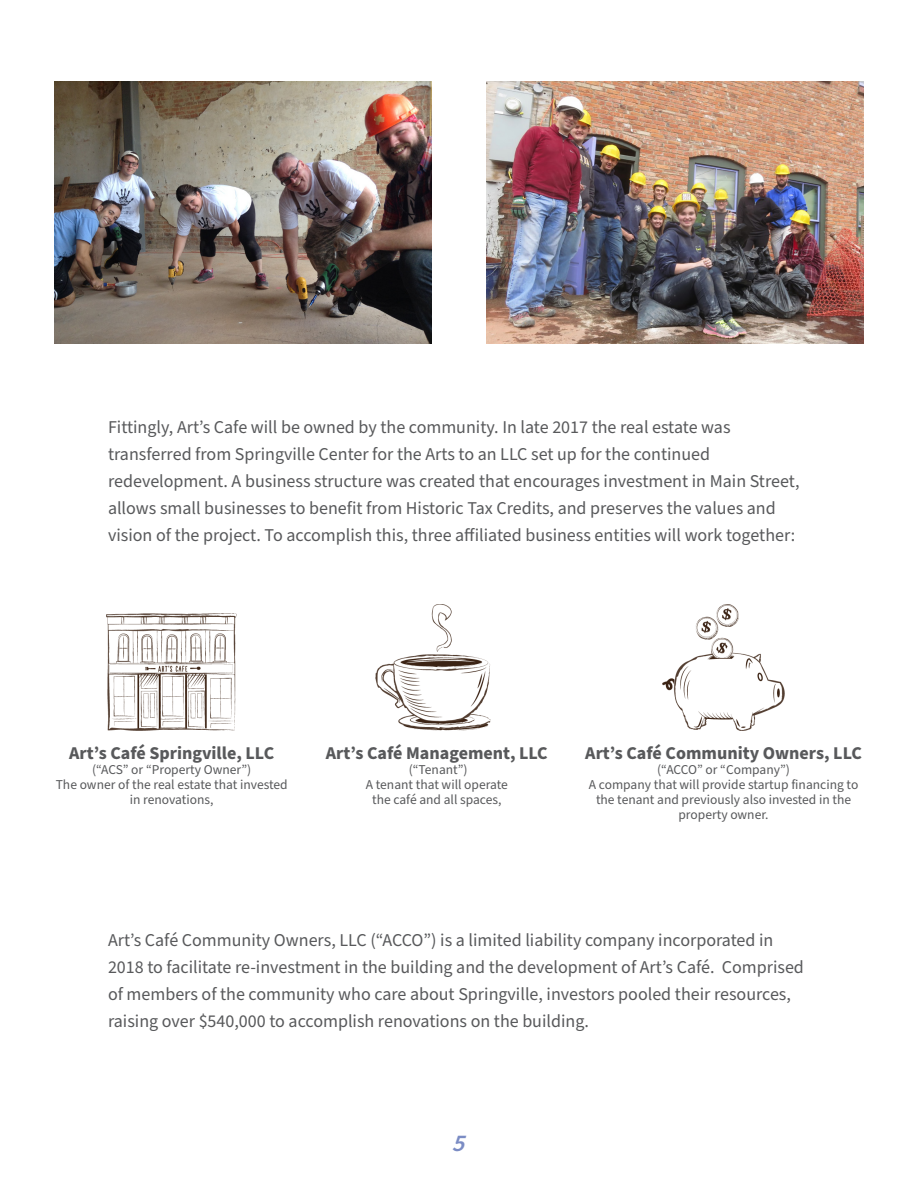
<style>
.page{position:relative;width:918px;height:1188px;background:#fff}
.page>*{position:absolute;margin:0;border:0;box-sizing:border-box;transform-origin:0 0}
.t1{font:italic 600 24px "Source Sans Pro";color:#7b8cc4}
.t2{font:18px/27px "Source Sans Pro";color:#58595b}
.t3{font:700 18px "Source Sans Pro";color:#58595b}
.t4{font:13.5px/15px "Source Sans Pro";color:#58595b;text-align:center}
</style>
<div class="page">
<img style="left:54px;top:81px;width:378px;height:262px">
<img style="left:662px;top:604px;width:123px;height:126px">
<img style="left:107px;top:613px;width:130px;height:117px">
<img style="left:376px;top:604px;width:114px;height:126px">
<img style="left:486px;top:81px;width:378px;height:262px">
<p class="t2" style="left:108px;top:415px;width:693px">Fittingly, Art’s Cafe will be owned by the community. In late 2017 the real estate was transferred from Springville Center for the Arts to an LLC set up for the continued redevelopment. A business structure was created that encourages investment in Main Street, allows small businesses to benefit from Historic Tax Credits, and preserves the values and vision of the project. To accomplish this, three affiliated business entities will work together:</p>
<p class="t3" style="left:69px;top:741px;width:206px">Art’s Café Springville, LLC</p>
<p class="t4" style="left:92px;top:762px;width:161px">(“ACS” or “Property Owner”)</p>
<p class="t4" style="left:56px;top:777px;width:233px">The owner of the real estate that invested in renovations,</p>
<p class="t3" style="left:326px;top:741px;width:223px">Art’s Café Management, LLC</p>
<p class="t4" style="left:409px;top:762px;width:60px">(“Tenant”)</p>
<p class="t4" style="left:366px;top:777px;width:143px">A tenant that will operate</p>
<p class="t4" style="left:372px;top:792px;width:131px">the café and all spaces,</p>
<p class="t3" style="left:585px;top:741px;width:278px">Art’s Café Community Owners, LLC</p>
<p class="t4" style="left:657px;top:762px;width:134px">(“ACCO” or “Company”)</p>
<p class="t4" style="left:589px;top:777px;width:271px">A company that will provide startup financing to the tenant and previously also invested in the property owner.</p>
<p class="t2" style="left:108px;top:928px;width:697px">Art’s Café Community Owners, LLC (“ACCO”) is a limited liability company incorporated in 2018 to facilitate re-investment in the building and the development of Art’s Café. Comprised of members of the community who care about Springville, investors pooled their resources, raising over $540,000 to accomplish renovations on the building.</p>
<h1 class="t1" style="left:452px;top:1127px;width:23px">5</h1>
</div>
